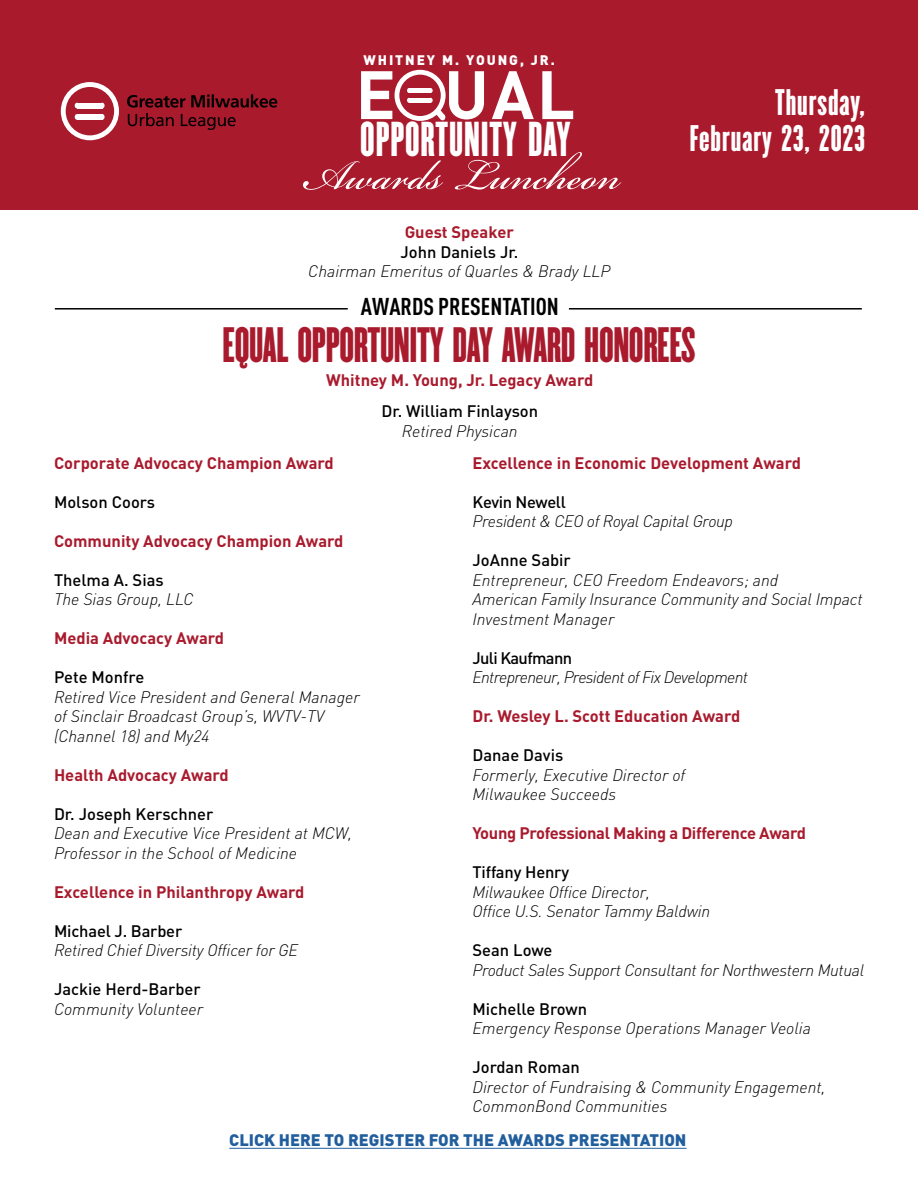
<style>
.page{position:relative;width:918px;height:1188px;background:#fff}
.page>*{position:absolute;margin:0;border:0;box-sizing:border-box;transform-origin:0 0}
.t1{font:64.35px "Bickham Script Pro";color:#fff}
.t2{font:43.5px "Champion Featherweight";letter-spacing:-.01em;color:#a91a2d}
.t3{font:42.75px "Champion Featherweight";letter-spacing:.02em;color:#fff}
.t4{font:32.4px "Champion Featherweight";letter-spacing:.03em;color:#fff}
.t5{font:700 24px "DIN Cond";color:#000}
.t6{font:italic 300 16.5px/19.5px "DIN";color:#000}
.t7{font:700 16.5px "DIN";color:#a91a2d}
.t8{font:500 16.5px "DIN";color:#000}
.t9{font:italic 300 16.5px "DIN";letter-spacing:-.02em;color:#000}
.t10{font:900 16.5px "DIN";color:#215e9e}
.t11{font:700 16.5px "DIN";letter-spacing:-.02em;color:#a91a2d}
.t12{font:italic 300 16.5px "DIN";letter-spacing:-.04em;color:#000}
.t13{font:500 16.5px "DIN";letter-spacing:-.04em;color:#000}
.t14{font:500 16.5px "DIN";letter-spacing:-.02em;color:#000}
.t15{font:900 13.65px "DIN";letter-spacing:.14em;color:#fff}
</style>
<div class="page">
<div style="left:0;top:0;width:918px;height:210px;background:#a91a2d"></div>
<div style="left:61px;top:82px;width:58px;height:58px;border:5px solid #fff;border-radius:50%"></div>
<svg style="left:102px;top:103px;width:3px;height:5px"></svg>
<div style="left:77px;top:103px;width:25px;height:5px;background:#fff"></div>
<svg style="left:75px;top:114px;width:2px;height:6px"></svg>
<svg style="left:102px;top:114px;width:3px;height:6px"></svg>
<div style="left:77px;top:114px;width:25px;height:6px;background:#fff"></div>
<svg style="left:127px;top:94px;width:150px;height:36px"></svg>
<svg style="left:361px;top:71px;width:212px;height:49px"></svg>
<hr style="left:55px;top:308px;width:293px;height:2px;background:#000">
<hr style="left:569px;top:308px;width:293px;height:2px;background:#000">
<hr style="left:229px;top:1148px;width:458px;height:1px;background:#215e9e">
<p class="t15" style="left:363px;top:51px;width:193px">WHITNEY M. YOUNG, JR.</p>
<h3 class="t4" style="left:775px;top:79px;width:91px">Thursday,</h3>
<h3 class="t3" style="left:360px;top:108px;width:212px">OPPORTUNITY DAY</h3>
<h3 class="t4" style="left:690px;top:115px;width:177px">February 23, 2023</h3>
<h1 class="t1" style="left:302px;top:129px;width:320px">Awards Luncheon</h1>
<p class="t7" style="left:405px;top:221px;width:111px">Guest Speaker</p>
<p class="t8" style="left:401px;top:241px;width:119px">John Daniels Jr.</p>
<p class="t6" style="left:308px;top:261px;width:304px">Chairman Emeritus of Quarles &amp; Brady LLP</p>
<h3 class="t5" style="left:361px;top:292px;width:199px">AWARDS PRESENTATION</h3>
<h2 class="t2" style="left:223px;top:314px;width:474px">EQUAL OPPORTUNITY DAY AWARD HONOREES</h2>
<p class="t7" style="left:326px;top:369px;width:269px">Whitney M. Young, Jr. Legacy Award</p>
<p class="t8" style="left:381px;top:400px;width:158px">Dr. William Finlayson</p>
<p class="t6" style="left:402px;top:421px;width:117px">Retired Physican</p>
<p class="t7" style="left:54px;top:452px;width:281px">Corporate Advocacy Champion Award</p>
<p class="t8" style="left:54px;top:491px;width:103px">Molson Coors</p>
<p class="t7" style="left:54px;top:530px;width:291px">Community Advocacy Champion Award</p>
<p class="t8" style="left:54px;top:569px;width:111px">Thelma A. Sias</p>
<p class="t6" style="left:54px;top:589px;width:141px">The Sias Group, LLC</p>
<p class="t7" style="left:54px;top:627px;width:172px">Media Advocacy Award</p>
<p class="t8" style="left:54px;top:666px;width:92px">Pete Monfre</p>
<p class="t6" style="left:54px;top:687px;width:307px">Retired Vice President and General Manager of Sinclair Broadcast Group’s, WVTV-TV (Channel 18) and My24</p>
<p class="t7" style="left:54px;top:764px;width:176px">Health Advocacy Award</p>
<p class="t8" style="left:54px;top:803px;width:161px">Dr. Joseph Kerschner</p>
<p class="t6" style="left:54px;top:823px;width:300px">Dean and Executive Vice President at MCW,<br>Professor in the School of Medicine</p>
<p class="t7" style="left:54px;top:881px;width:252px">Excellence in Philanthropy Award</p>
<p class="t8" style="left:54px;top:920px;width:130px">Michael J. Barber</p>
<p class="t6" style="left:54px;top:940px;width:246px">Retired Chief Diversity Officer for GE</p>
<p class="t8" style="left:54px;top:978px;width:148px">Jackie Herd-Barber</p>
<p class="t6" style="left:54px;top:999px;width:151px">Community Volunteer</p>
<p class="t7" style="left:473px;top:452px;width:330px">Excellence in Economic Development Award</p>
<p class="t14" style="left:473px;top:491px;width:95px">Kevin Newell</p>
<p class="t9" style="left:473px;top:511px;width:262px">President &amp; CEO of Royal Capital Group</p>
<p class="t8" style="left:473px;top:549px;width:100px">JoAnne Sabir</p>
<p class="t6" style="left:473px;top:570px;width:392px">Entrepreneur, CEO Freedom Endeavors; and<br>American Family Insurance Community and Social Impact<br>Investment Manager</p>
<p class="t13" style="left:473px;top:647px;width:101px">Juli Kaufmann</p>
<p class="t12" style="left:473px;top:667px;width:277px">Entrepreneur, President of Fix Development</p>
<p class="t7" style="left:473px;top:705px;width:269px">Dr. Wesley L. Scott Education Award</p>
<p class="t8" style="left:473px;top:744px;width:92px">Danae Davis</p>
<p class="t6" style="left:473px;top:765px;width:214px">Formerly, Executive Director of<br>Milwaukee Succeeds</p>
<p class="t11" style="left:473px;top:822px;width:335px">Young Professional Making a Difference Award</p>
<p class="t8" style="left:473px;top:861px;width:98px">Tiffany Henry</p>
<p class="t6" style="left:473px;top:882px;width:239px">Milwaukee Office Director,<br>Office U.S. Senator Tammy Baldwin</p>
<p class="t8" style="left:473px;top:939px;width:81px">Sean Lowe</p>
<p class="t9" style="left:473px;top:960px;width:393px">Product Sales Support Consultant for Northwestern Mutual</p>
<p class="t8" style="left:473px;top:998px;width:116px">Michelle Brown</p>
<p class="t6" style="left:473px;top:1019px;width:340px">Emergency Response Operations Manager Veolia</p>
<p class="t8" style="left:473px;top:1056px;width:109px">Jordan Roman</p>
<p class="t6" style="left:473px;top:1077px;width:355px">Director of Fundraising &amp; Community Engagement,<br>CommonBond Communities</p>
<p class="t10" style="left:229px;top:1129px;width:459px">CLICK HERE TO REGISTER FOR THE AWARDS PRESENTATION</p>
</div>
